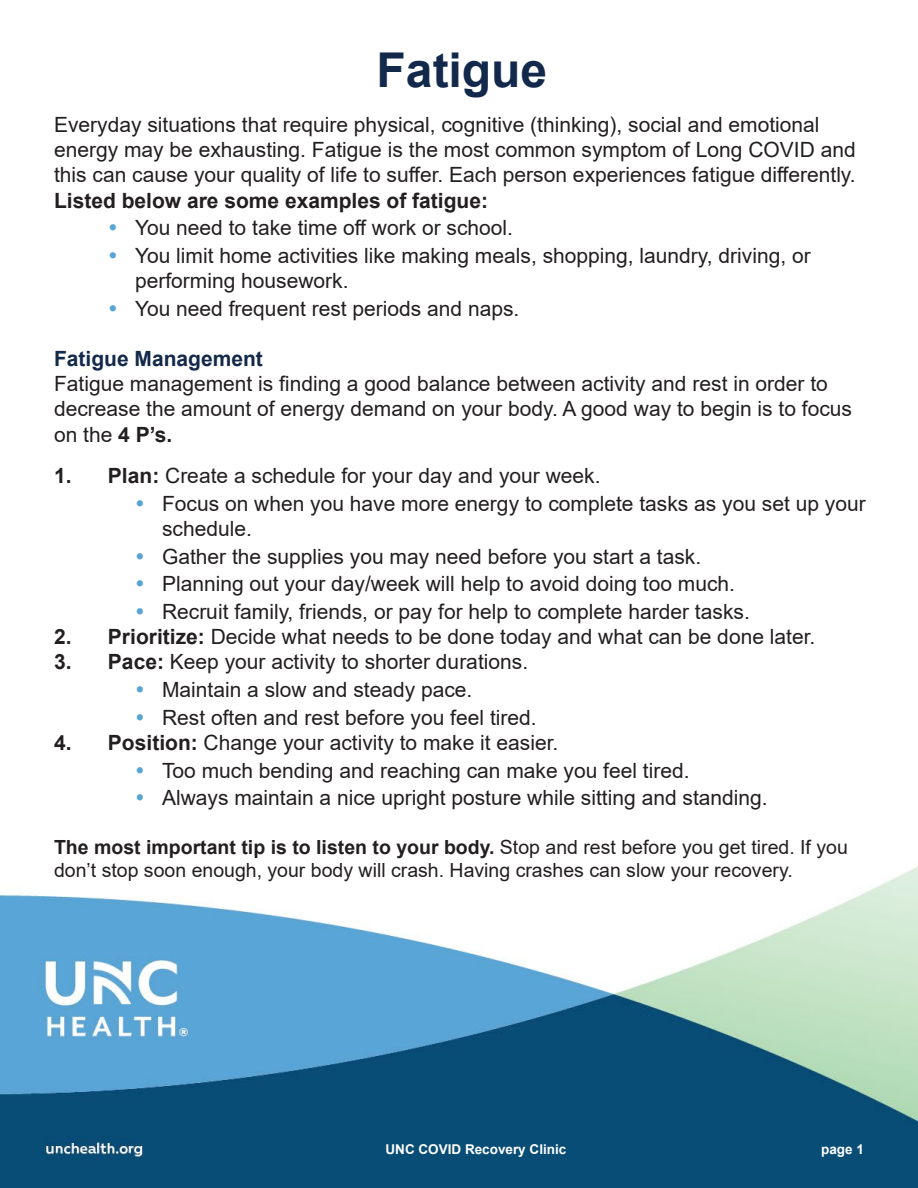
<style>
.page{position:relative;width:918px;height:1188px;background:#fff}
.page>*{position:absolute;margin:0;border:0;box-sizing:border-box;transform-origin:0 0}
.t1{font:700 48px "Arial";color:#13294b}
.Bullet_list{font:21px/25.2px "Arial";color:#231f20}
.t2{font:700 21px "Arial";color:#13294b}
.t3{font:19.5px/23.4px "Arial";color:#231f20}
.t4{font:700 13.5px "Arial";color:#fff}
.s1{font-weight:700}
</style>
<div class="page">
<img style="left:0;top:866px;width:918px;height:322px">
<h1 class="t1" style="left:377px;top:37px;width:172px">Fatigue</h1>
<p class="Bullet_list" style="left:54px;top:112px;width:803px">Everyday situations that require physical, cognitive (thinking), social and emotional energy may be exhausting. Fatigue is the most common symptom of Long COVID and this can cause your quality of life to suffer. Each person experiences fatigue differently.<br><span class="s1">Listed below are some examples of fatigue:</span></p>
<p class="Bullet_list" style="left:135px;top:215px;width:380px">You need to take time off work or school.</p>
<p class="Bullet_list" style="left:135px;top:243px;width:677px">You limit home activities like making meals, shopping, laundry, driving, or performing housework.</p>
<p class="Bullet_list" style="left:135px;top:296px;width:386px">You need frequent rest periods and naps.</p>
<p class="t2" style="left:54px;top:344px;width:210px">Fatigue Management</p>
<p class="Bullet_list" style="left:54px;top:371px;width:800px">Fatigue management is finding a good balance between activity and rest in order to decrease the amount of energy demand on your body. A good way to begin is to focus on the <span class="s1">4 P’s.</span></p>
<p class="Bullet_list" style="left:54px;top:463px;width:548px"><span class="s1">1. Plan:</span> Create a schedule for your day and your week.</p>
<p class="Bullet_list" style="left:162px;top:491px;width:705px">Focus on when you have more energy to complete tasks as you set up your schedule.</p>
<p class="Bullet_list" style="left:162px;top:544px;width:541px">Gather the supplies you may need before you start a task.</p>
<p class="Bullet_list" style="left:162px;top:571px;width:575px">Planning out your day/week will help to avoid doing too much.</p>
<p class="Bullet_list" style="left:162px;top:599px;width:589px">Recruit family, friends, or pay for help to complete harder tasks.</p>
<p class="Bullet_list" style="left:54px;top:624px;width:763px"><span class="s1">2. Prioritize:</span> Decide what needs to be done today and what can be done later.</p>
<p class="Bullet_list" style="left:54px;top:649px;width:476px"><span class="s1">3. Pace:</span> Keep your activity to shorter durations.</p>
<p class="Bullet_list" style="left:162px;top:677px;width:312px">Maintain a slow and steady pace.</p>
<p class="Bullet_list" style="left:162px;top:705px;width:376px">Rest often and rest before you feel tired.</p>
<p class="Bullet_list" style="left:54px;top:730px;width:506px"><span class="s1">4. Position:</span> Change your activity to make it easier.</p>
<p class="Bullet_list" style="left:162px;top:757px;width:529px">Too much bending and reaching can make you feel tired.</p>
<p class="Bullet_list" style="left:162px;top:785px;width:607px">Always maintain a nice upright posture while sitting and standing.</p>
<p class="t3" style="left:54px;top:835px;width:795px"><span class="s1">The most important tip is to listen to your body.</span> Stop and rest before you get tired. If you don’t stop soon enough, your body will crash. Having crashes can slow your recovery.</p>
<h1 class="t4" style="left:386px;top:1140px;width:182px">UNC COVID Recovery Clinic</h1>
<h1 class="t4" style="left:821px;top:1140px;width:44px">page 1</h1>
</div>
